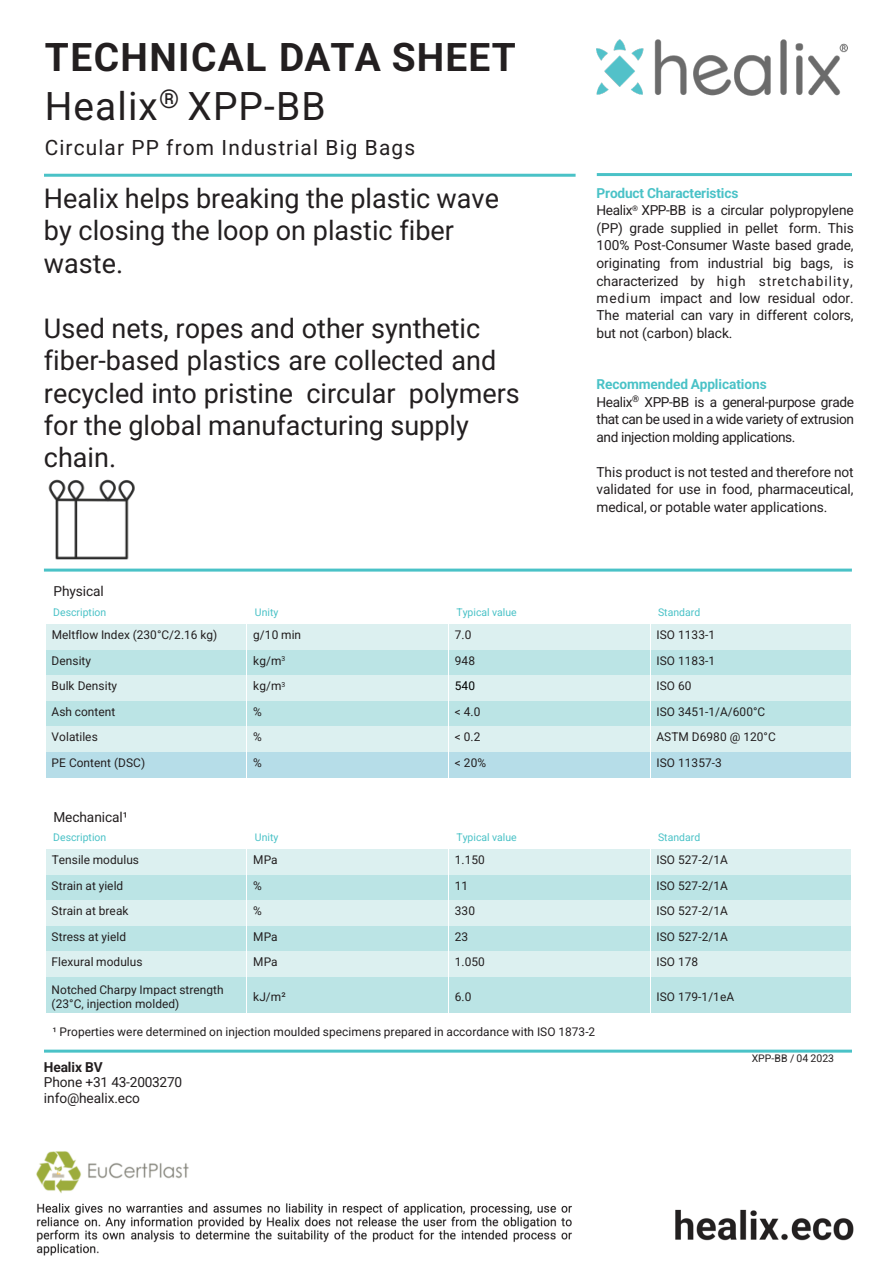
<style>
.page{position:relative;width:893px;height:1263px;background:#fff}
.page>*{position:absolute;margin:0;border:0;box-sizing:border-box;transform-origin:0 0}
.t1{font:700 38.85px/48.6px "Roboto";letter-spacing:.035em;color:#231f20}
.t2{font:27px/32.1px "Roboto";color:#231f20}
.t3{font:20.85px "Roboto";letter-spacing:.055em;color:#231f20}
.t4{font:13.65px/17.5px "Roboto";letter-spacing:-.005em;color:#231f20}
.t5{font:13.65px/17.5px "Roboto";letter-spacing:-.03em;color:#231f20}
.t6{font:700 13.65px "Roboto";letter-spacing:-.005em;color:#231f20}
.t7{font:11.85px/14.1px "Roboto";letter-spacing:.005em;color:#231f20}
.t8{font:11.85px "Roboto";color:#000}
.t9{font:10.5px "Roboto";letter-spacing:.005em;color:#4ac2c7}
.t10{font:10.5px "Roboto";letter-spacing:.005em;color:#231f20}
.s1{font-weight:400}
.s2{font-weight:700;color:#4ac2c7}
</style>
<div class="page">
<img style="left:597px;top:40px;width:251px;height:55px">
<img style="left:36px;top:1151px;width:818px;height:105px">
<div style="left:46px;top:624px;width:201px;height:26px;background:#dcf0f0"></div>
<div style="left:247px;top:624px;width:201px;height:26px;background:#dcf0f0"></div>
<div style="left:449px;top:624px;width:201px;height:26px;background:#dcf0f0"></div>
<div style="left:651px;top:624px;width:200px;height:26px;background:#dcf0f0"></div>
<div style="left:46px;top:650px;width:201px;height:25px;background:#bbe4e5"></div>
<div style="left:247px;top:650px;width:201px;height:25px;background:#bbe4e5"></div>
<div style="left:449px;top:650px;width:201px;height:25px;background:#bbe4e5"></div>
<div style="left:651px;top:650px;width:200px;height:25px;background:#bbe4e5"></div>
<div style="left:46px;top:675px;width:201px;height:26px;background:#dcf0f0"></div>
<div style="left:247px;top:675px;width:201px;height:26px;background:#dcf0f0"></div>
<div style="left:449px;top:675px;width:201px;height:26px;background:#dcf0f0"></div>
<div style="left:651px;top:675px;width:200px;height:26px;background:#dcf0f0"></div>
<div style="left:46px;top:701px;width:201px;height:25px;background:#bbe4e5"></div>
<div style="left:247px;top:701px;width:201px;height:25px;background:#bbe4e5"></div>
<div style="left:449px;top:701px;width:201px;height:25px;background:#bbe4e5"></div>
<div style="left:651px;top:701px;width:200px;height:25px;background:#bbe4e5"></div>
<div style="left:46px;top:726px;width:201px;height:26px;background:#dcf0f0"></div>
<div style="left:247px;top:726px;width:201px;height:26px;background:#dcf0f0"></div>
<div style="left:449px;top:726px;width:201px;height:26px;background:#dcf0f0"></div>
<div style="left:651px;top:726px;width:200px;height:26px;background:#dcf0f0"></div>
<div style="left:46px;top:752px;width:201px;height:25px;background:#b6dde8"></div>
<div style="left:247px;top:752px;width:201px;height:25px;background:#b6dde8"></div>
<div style="left:449px;top:752px;width:201px;height:25px;background:#b6dde8"></div>
<div style="left:651px;top:752px;width:200px;height:25px;background:#b6dde8"></div>
<div style="left:46px;top:850px;width:201px;height:25px;background:#dcf0f0"></div>
<div style="left:247px;top:850px;width:201px;height:25px;background:#dcf0f0"></div>
<div style="left:449px;top:850px;width:201px;height:25px;background:#dcf0f0"></div>
<div style="left:651px;top:850px;width:200px;height:25px;background:#dcf0f0"></div>
<div style="left:46px;top:875px;width:201px;height:25px;background:#bbe4e5"></div>
<div style="left:247px;top:875px;width:201px;height:25px;background:#bbe4e5"></div>
<div style="left:449px;top:875px;width:201px;height:25px;background:#bbe4e5"></div>
<div style="left:651px;top:875px;width:200px;height:25px;background:#bbe4e5"></div>
<div style="left:46px;top:900px;width:201px;height:26px;background:#dcf0f0"></div>
<div style="left:247px;top:900px;width:201px;height:26px;background:#dcf0f0"></div>
<div style="left:449px;top:900px;width:201px;height:26px;background:#dcf0f0"></div>
<div style="left:651px;top:900px;width:200px;height:26px;background:#dcf0f0"></div>
<div style="left:46px;top:926px;width:201px;height:25px;background:#bbe4e5"></div>
<div style="left:247px;top:926px;width:201px;height:25px;background:#bbe4e5"></div>
<div style="left:449px;top:926px;width:201px;height:25px;background:#bbe4e5"></div>
<div style="left:651px;top:926px;width:200px;height:25px;background:#bbe4e5"></div>
<div style="left:46px;top:951px;width:201px;height:26px;background:#dcf0f0"></div>
<div style="left:247px;top:951px;width:201px;height:26px;background:#dcf0f0"></div>
<div style="left:449px;top:951px;width:201px;height:26px;background:#dcf0f0"></div>
<div style="left:651px;top:951px;width:200px;height:26px;background:#dcf0f0"></div>
<div style="left:46px;top:977px;width:201px;height:35px;background:#bbe4e5"></div>
<div style="left:247px;top:977px;width:201px;height:35px;background:#bbe4e5"></div>
<div style="left:449px;top:977px;width:201px;height:35px;background:#bbe4e5"></div>
<div style="left:651px;top:977px;width:200px;height:35px;background:#bbe4e5"></div>
<hr style="left:247px;top:977px;width:1px;height:35px;background:#fff">
<img style="left:43px;top:479px;width:105px;height:91px">
<hr style="left:44px;top:569px;width:808px;height:3px;background:#4ac2c7">
<hr style="left:44px;top:174px;width:532px;height:3px;background:#4ac2c7">
<hr style="left:597px;top:173px;width:255px;height:3px;background:#4ac2c7">
<hr style="left:44px;top:1050px;width:808px;height:3px;background:#4ac2c7">
<h1 class="t1" style="left:45px;top:33px;width:473px">TECHNICAL DATA SHEET<br><span class="s1">Healix</span><sup>®</sup> <span class="s1">XPP-BB</span></h1>
<h3 class="t3" style="left:45px;top:135px;width:372px">Circular PP from Industrial Big Bags</h3>
<h2 class="t2" style="left:44px;top:183px;width:456px">Healix helps breaking the plastic wave by closing the loop on plastic fiber waste.</h2>
<h2 class="t2" style="left:44px;top:313px;width:477px">Used nets, ropes and other synthetic fiber-based plastics are collected and recycled into pristine circular polymers for the global manufacturing supply chain.</h2>
<p class="t4" style="left:596px;top:184px;width:259px"><span class="s2">Product Characteristics<br></span>Healix<sup>®</sup> XPP-BB is a circular polypropylene (PP) grade supplied in pellet form. This 100% Post-Consumer Waste based grade, originating from industrial big bags, is characterized by high stretchability, medium impact and low residual odor.<br>The material can vary in different colors, but not (carbon) black.</p>
<p class="t5" style="left:596px;top:376px;width:259px"><span class="s2">Recommended Applications<br></span>Healix<sup>®</sup> XPP-BB is a general-purpose grade that can be used in a wide variety of extrusion and injection molding applications.</p>
<p class="t4" style="left:597px;top:464px;width:259px;text-align:justify">This product is not tested and therefore not validated for use in food, pharmaceutical, medical, or potable water applications.</p>
<p class="t4" style="left:54px;top:583px;width:52px">Physical</p>
<p class="t9" style="left:53px;top:606px;width:55px">Description</p>
<p class="t9" style="left:255px;top:606px;width:25px">Unity</p>
<p class="t9" style="left:456px;top:606px;width:62px">Typical value</p>
<p class="t9" style="left:658px;top:606px;width:44px">Standard</p>
<p class="t7" style="left:52px;top:628px;width:167px">Meltflow Index (230°C/2.16 kg)</p>
<p class="t7" style="left:253px;top:628px;width:49px">g/10 min</p>
<p class="t7" style="left:455px;top:628px;width:18px">7.0</p>
<p class="t7" style="left:656px;top:628px;width:60px">ISO 1133-1</p>
<p class="t7" style="left:52px;top:653px;width:41px">Density</p>
<p class="t7" style="left:253px;top:653px;width:34px">kg/m<sup>3</sup></p>
<p class="t7" style="left:455px;top:653px;width:22px">948</p>
<p class="t7" style="left:656px;top:653px;width:60px">ISO 1183-1</p>
<p class="t7" style="left:52px;top:679px;width:67px">Bulk Density</p>
<p class="t7" style="left:253px;top:679px;width:34px">kg/m<sup>3</sup></p>
<p class="t8" style="left:455px;top:679px;width:22px">540</p>
<p class="t7" style="left:656px;top:679px;width:37px">ISO 60</p>
<p class="t7" style="left:52px;top:705px;width:65px">Ash content</p>
<p class="t7" style="left:253px;top:705px;width:10px">%</p>
<p class="t7" style="left:455px;top:705px;width:27px">&lt; 4.0</p>
<p class="t7" style="left:656px;top:705px;width:110px">ISO 3451-1/A/600°C</p>
<p class="t7" style="left:52px;top:730px;width:48px">Volatiles</p>
<p class="t7" style="left:253px;top:730px;width:10px">%</p>
<p class="t7" style="left:455px;top:730px;width:27px">&lt; 0.2</p>
<p class="t7" style="left:656px;top:730px;width:121px">ASTM D6980 @ 120°C</p>
<p class="t7" style="left:52px;top:755px;width:95px">PE Content (DSC)</p>
<p class="t7" style="left:253px;top:755px;width:10px">%</p>
<p class="t7" style="left:455px;top:755px;width:33px">&lt; 20%</p>
<p class="t7" style="left:656px;top:755px;width:67px">ISO 11357-3</p>
<p class="t4" style="left:54px;top:808px;width:76px">Mechanical¹</p>
<p class="t9" style="left:53px;top:831px;width:55px">Description</p>
<p class="t9" style="left:255px;top:831px;width:25px">Unity</p>
<p class="t9" style="left:456px;top:831px;width:62px">Typical value</p>
<p class="t9" style="left:658px;top:831px;width:44px">Standard</p>
<p class="t7" style="left:52px;top:853px;width:89px">Tensile modulus</p>
<p class="t7" style="left:253px;top:853px;width:26px">MPa</p>
<p class="t7" style="left:455px;top:853px;width:32px">1.150</p>
<p class="t7" style="left:656px;top:853px;width:73px">ISO 527-2/1A</p>
<p class="t7" style="left:52px;top:879px;width:73px">Strain at yield</p>
<p class="t7" style="left:253px;top:879px;width:10px">%</p>
<p class="t7" style="left:455px;top:879px;width:15px">11</p>
<p class="t7" style="left:656px;top:879px;width:73px">ISO 527-2/1A</p>
<p class="t7" style="left:52px;top:904px;width:78px">Strain at break</p>
<p class="t7" style="left:253px;top:904px;width:10px">%</p>
<p class="t7" style="left:455px;top:904px;width:22px">330</p>
<p class="t7" style="left:656px;top:904px;width:73px">ISO 527-2/1A</p>
<p class="t7" style="left:52px;top:930px;width:76px">Stress at yield</p>
<p class="t7" style="left:253px;top:930px;width:26px">MPa</p>
<p class="t7" style="left:455px;top:930px;width:15px">23</p>
<p class="t7" style="left:656px;top:930px;width:73px">ISO 527-2/1A</p>
<p class="t7" style="left:52px;top:955px;width:93px">Flexural modulus</p>
<p class="t7" style="left:253px;top:955px;width:26px">MPa</p>
<p class="t7" style="left:455px;top:955px;width:32px">1.050</p>
<p class="t7" style="left:656px;top:955px;width:43px">ISO 178</p>
<p class="t7" style="left:52px;top:982px;width:174px">Notched Charpy Impact strength (23°C, injection molded)</p>
<p class="t7" style="left:253px;top:990px;width:34px">kJ/m²</p>
<p class="t7" style="left:455px;top:990px;width:18px">6.0</p>
<p class="t7" style="left:656px;top:990px;width:79px">ISO 179-1/1eA</p>
<p class="t7" style="left:52px;top:1025px;width:544px">¹ Properties were determined on injection moulded specimens prepared in accordance with ISO 1873-2</p>
<p class="t6" style="left:44px;top:1059px;width:60px">Healix BV</p>
<p class="t4" style="left:44px;top:1075px;width:140px;line-height:15.5px">Phone +31 43-2003270 info@healix.eco</p>
<p class="t10" style="left:752px;top:1052px;width:84px">XPP-BB / 04 2023</p>
</div>
